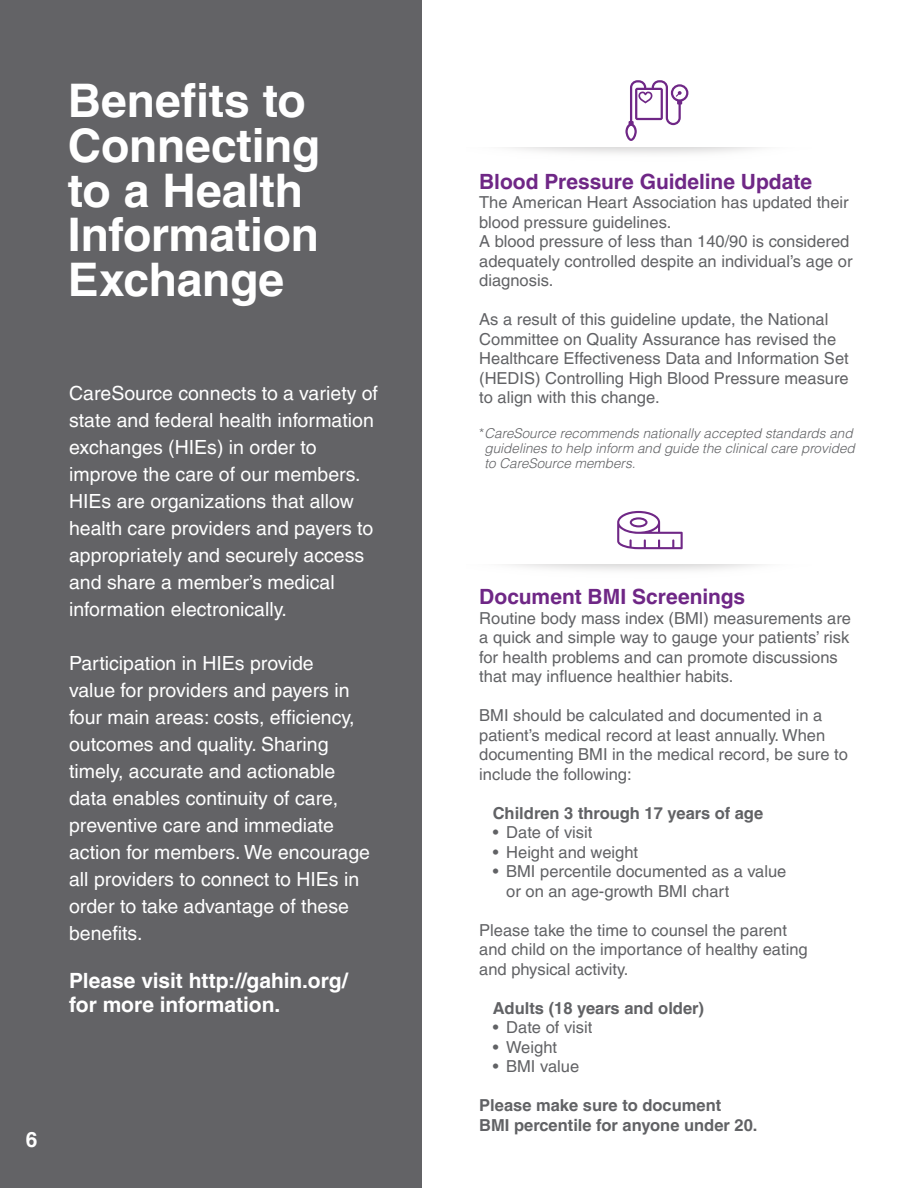
<style>
.page{position:relative;width:918px;height:1188px;background:#fff}
.page>*{position:absolute;margin:0;border:0;box-sizing:border-box;transform-origin:0 0}
.Bullets_Gray{font:700 46.35px/44.7px "Helvetica LT Pro";letter-spacing:-.005em;color:#fff}
.Bullets_Gray-2{font:700 21px "Helvetica LT Pro";color:#6f2786}
.Bullets_Gray-3{font:700 21px/24px "Helvetica LT Pro";letter-spacing:-.005em;color:#fff}
.Bullets_Gray-4{font:19.5px/27px "Helvetica LT Pro";color:#fff}
.Bullets_Gray-5{font:16.5px/19.5px "Helvetica LT Pro";color:#616265}
.Bullets_Gray-6{font:700 16.5px/19.5px "Helvetica LT Pro";color:#616265}
.Bullets_Gray-7{font:italic 300 13.5px/15px "Helvetica LT Pro";color:#616265}
</style>
<div class="page">
<hr style="left:917px;top:338px;width:1px;height:58px;background:#e6f315">
<svg style="left:917px;top:338px;width:1px;height:12px"></svg>
<div style="left:0;top:0;width:421px;height:1188px;background:#636366"></div>
<svg style="left:617px;top:511px;width:66px;height:38px"></svg>
<svg style="left:625px;top:80px;width:63px;height:61px"></svg>
<p class="Bullets_Gray" style="left:68px;top:79px;width:254px">Benefits to<br>Connecting to a Health<br>Information<br>Exchange</p>
<p class="Bullets_Gray-4" style="left:69px;top:379px;width:310px">CareSource connects to a variety of state and federal health information exchanges (HIEs) in order to improve the care of our members.<br>HIEs are organizations that allow health care providers and payers to appropriately and securely access and share a member’s medical information electronically.</p>
<p class="Bullets_Gray-4" style="left:69px;top:649px;width:302px">Participation in HIEs provide<br>value for providers and payers in four main areas: costs, efficiency, outcomes and quality. Sharing timely, accurate and actionable data enables continuity of care, preventive care and immediate action for members. We encourage all providers to connect to HIEs in order to take advantage of these benefits.</p>
<p class="Bullets_Gray-3" style="left:69px;top:968px;width:280px">Please visit http://gahin.org/ for more information.</p>
<p class="Bullets_Gray-3" style="left:26px;top:1127px;width:13px">6</p>
<p class="Bullets_Gray-2" style="left:479px;top:169px;width:334px">Blood Pressure Guideline Update</p>
<p class="Bullets_Gray-5" style="left:479px;top:193px;width:371px">The American Heart Association has updated their blood pressure guidelines.</p>
<p class="Bullets_Gray-5" style="left:479px;top:232px;width:375px">A blood pressure of less than 140/90 is considered adequately controlled despite an individual’s age or diagnosis.</p>
<p class="Bullets_Gray-5" style="left:479px;top:310px;width:371px">As a result of this guideline update, the National Committee on Quality Assurance has revised the Healthcare Effectiveness Data and Information Set (HEDIS) Controlling High Blood Pressure measure to align with this change.</p>
<p class="Bullets_Gray-7" style="left:485px;top:426px;width:372px;text-indent:-5px">*CareSource recommends nationally accepted standards and guidelines to help inform and guide the clinical care provided to CareSource members.</p>
<p class="Bullets_Gray-2" style="left:479px;top:584px;width:268px">Document BMI Screenings</p>
<p class="Bullets_Gray-5" style="left:479px;top:608px;width:373px">Routine body mass index (BMI) measurements are a quick and simple way to gauge your patients’ risk for health problems and can promote discussions that may influence healthier habits.</p>
<p class="Bullets_Gray-5" style="left:479px;top:706px;width:370px">BMI should be calculated and documented in a patient’s medical record at least annually. When documenting BMI in the medical record, be sure to include the following:</p>
<p class="Bullets_Gray-6" style="left:493px;top:803px;width:272px">Children 3 through 17 years of age</p>
<p class="Bullets_Gray-5" style="left:493px;top:823px;width:101px">• Date of visit</p>
<p class="Bullets_Gray-5" style="left:493px;top:842px;width:147px">• Height and weight</p>
<p class="Bullets_Gray-5" style="left:506px;top:862px;width:282px;text-indent:-14px">• BMI percentile documented as a value or on an age-growth BMI chart</p>
<p class="Bullets_Gray-5" style="left:479px;top:920px;width:330px">Please take the time to counsel the parent and child on the importance of healthy eating and physical activity.</p>
<p class="Bullets_Gray-6" style="left:493px;top:998px;width:213px">Adults (18 years and older)</p>
<p class="Bullets_Gray-5" style="left:493px;top:1018px;width:101px">• Date of visit</p>
<p class="Bullets_Gray-5" style="left:493px;top:1037px;width:66px">• Weight</p>
<p class="Bullets_Gray-5" style="left:493px;top:1057px;width:88px">• BMI value</p>
<p class="Bullets_Gray-6" style="left:479px;top:1096px;width:280px">Please make sure to document<br>BMI percentile for anyone under 20.</p>
</div>
